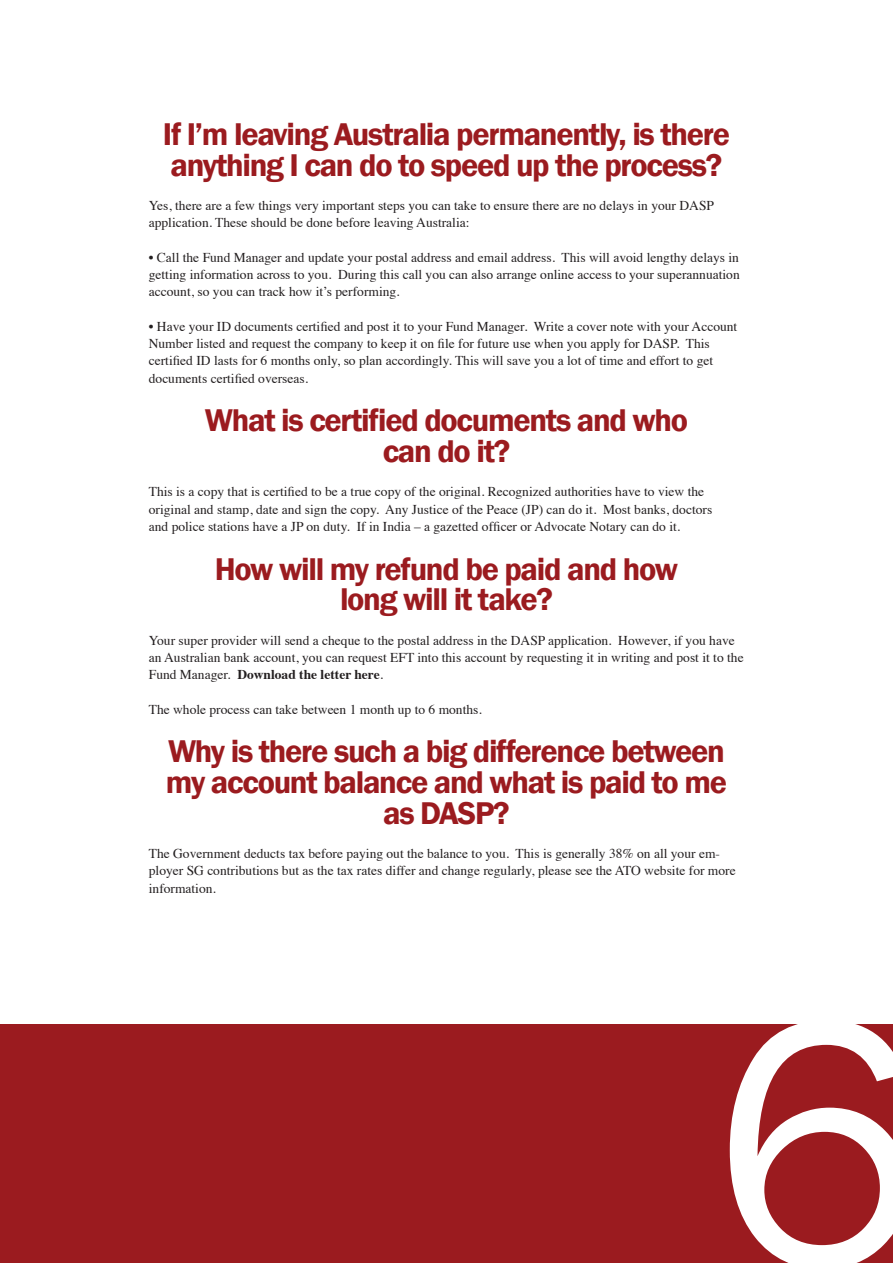
<style>
.page{position:relative;width:893px;height:1263px;background:#fff}
.page>*{position:absolute;margin:0;border:0;box-sizing:border-box;transform-origin:0 0}
.t1{font:359.1px "Franklin Gothic";color:#fff}
.t2{font:600 32.4px/30.6px "Franklin Gothic";letter-spacing:-.04em;color:#9b1b1f;text-align:center}
.t3{font:13.5px/17.2px "Times";color:#231f20}
.s1{font-weight:700}
</style>
<div class="page">
<div style="left:0;top:1025px;width:893px;height:238px;background:#9b1b1f"></div>
<p class="t2" style="left:163px;top:119px;width:569px;text-align:left">If I’m leaving Australia permanently, is there anything I can do to speed up the process?</p>
<p class="t3" style="left:149px;top:196px;width:567px">Yes, there are a few things very important steps you can take to ensure there are no delays in your DASP application. These should be done before leaving Australia:</p>
<p class="t3" style="left:149px;top:247px;width:592px;text-align:justify">• Call the Fund Manager and update your postal address and email address. This will avoid lengthy delays in getting information across to you. During this call you can also arrange online access to your superannuation account, so you can track how it’s performing.</p>
<p class="t3" style="left:149px;top:316px;width:590px">• Have your ID documents certified and post it to your Fund Manager. Write a cover note with your Account Number listed and request the company to keep it on file for future use when you apply for DASP. This certified ID lasts for 6 months only, so plan accordingly. This will save you a lot of time and effort to get documents certified overseas.</p>
<p class="t2" style="left:205px;top:405px;width:485px">What is certified documents and who can do it?</p>
<p class="t3" style="left:149px;top:482px;width:565px">This is a copy that is certified to be a true copy of the original. Recognized authorities have to view the original and stamp, date and sign the copy. Any Justice of the Peace (JP) can do it. Most banks, doctors and police stations have a JP on duty. If in India – a gazetted officer or Advocate Notary can do it.</p>
<p class="t2" style="left:215px;top:554px;width:465px">How will my refund be paid and how long will it take?</p>
<p class="t3" style="left:149px;top:630px;width:596px">Your super provider will send a cheque to the postal address in the DASP application. However, if you have an Australian bank account, you can request EFT into this account by requesting it in writing and post it to the<br>Fund Manager. <span class="s1">Download the letter here</span>.</p>
<p class="t3" style="left:149px;top:699px;width:334px">The whole process can take between 1 month up to 6 months.</p>
<p class="t2" style="left:166px;top:737px;width:563px">Why is there such a big difference between my account balance and what is paid to me as DASP?</p>
<p class="t3" style="left:149px;top:844px;width:588px">The Government deducts tax before paying out the balance to you. This is generally 38% on all your em&shy;ployer SG contributions but as the tax rates differ and change regularly, please see the ATO website for more information.</p>
<p class="t1" style="left:711px;top:922px;width:212px">6</p>
</div>
